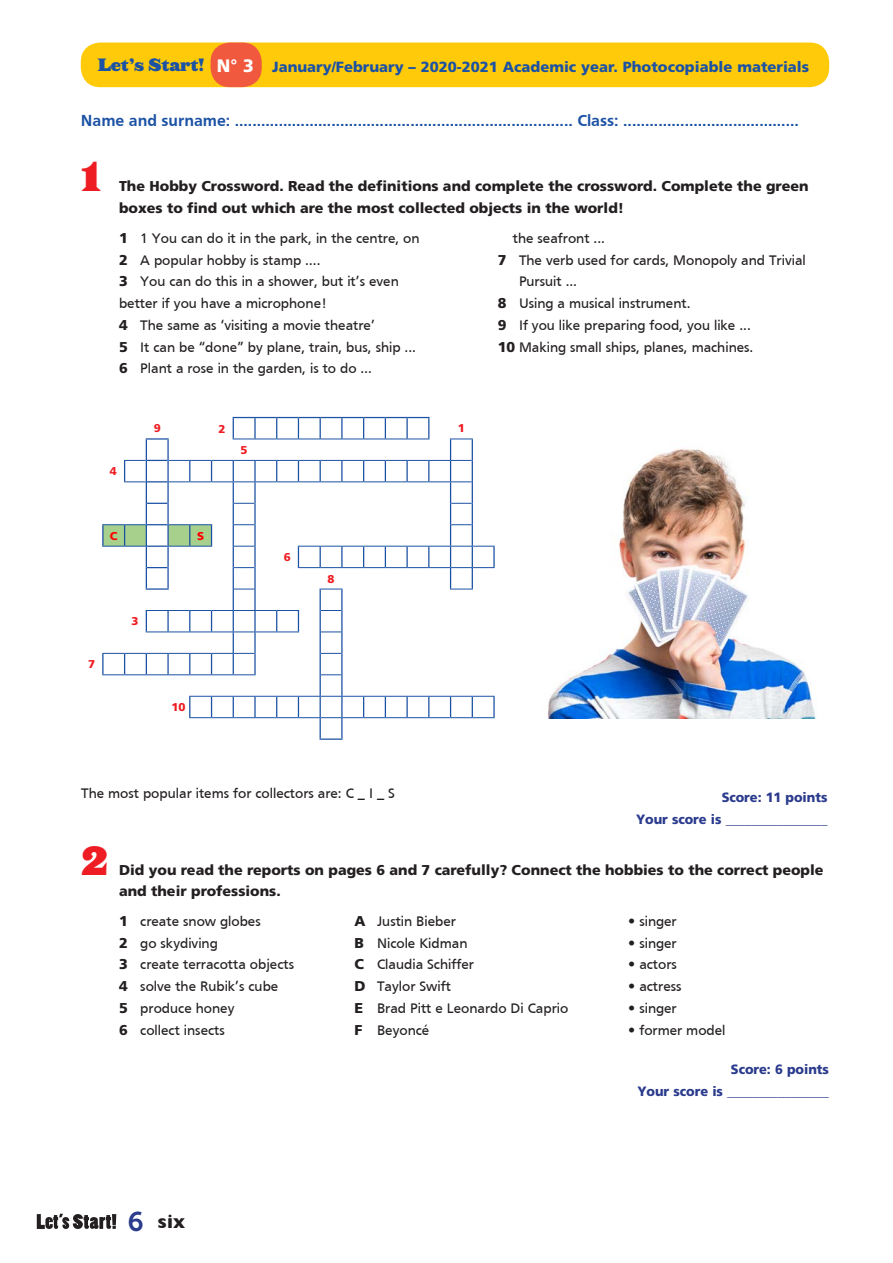
<style>
.page{position:relative;width:893px;height:1263px;background:#fff}
.page>*{position:absolute;margin:0;border:0;box-sizing:border-box;transform-origin:0 0}
.t1{font:37.5px "Saracen HTF Black";color:#ee1d23;scale:.95 1}
.t2{font:27px "Museo Sans 700";color:#2b3b8d}
.t3{font:700 19.5px "Gill Sans";color:#231f20}
.t4{font:700 16.5px "Frutiger";color:#1c52a4}
.t5{font:900 14.7px "Frutiger";color:#1c52a4}
.t6{font:14.25px/21.8px "Frutiger";color:#231f20}
.t7{font:900 14.25px/21.6px "Frutiger";color:#231f20}
.t8{font:900 13.5px/21.8px "Frutiger";letter-spacing:-.005em;color:#2b3b8d;text-align:right;scale:.95 1}
.t9{font:900 11.4px "Frutiger";color:#ee1d23}
.t10{font:900 11.4px "Frutiger";color:#f00}
.s1{font-family:"Saracen HTF Black";font-weight:400;font-size:16.5px}
.s2{font-size:18px;color:#fff}
.s3{font-weight:900}
</style>
<div class="page">
<svg style="left:37px;top:1214px;width:79px;height:15px"></svg>
<div style="left:81px;top:43px;width:748px;height:44px;background:#feca0a;border-radius:20px"></div>
<div style="left:211px;top:43px;width:51px;height:44px;background:#f0593e;border-radius:20px"></div>
<img style="left:548px;top:448px;width:268px;height:270px">
<hr style="left:320px;top:738px;width:23px;height:2px;background:#1c52a4">
<svg style="left:102px;top:417px;width:393px;height:321px"></svg>
<hr style="left:147px;top:545px;width:20px;height:2px;background:#1c52a4">
<p class="t5" style="left:98px;top:58px;width:713px"><span class="s1">Let’s Start!</span> <span class="s2">N° 3</span> January/February – 2020-2021 Academic year. Photocopiable materials</p>
<p class="t4" style="left:81px;top:111px;width:719px">Name and surname: ............................................................................. Class: ........................................</p>
<h1 class="t1" style="left:81px;top:151px;width:23px">1</h1>
<p class="t7" style="left:119px;top:175px;width:691px">The Hobby Crossword. Read the definitions and complete the crossword. Complete the green boxes to find out which are the most collected objects in the world!</p>
<p class="t6" style="left:119px;top:227px;width:302px"><span class="s3">1</span> 1 You can do it in the park, in the centre, on</p>
<p class="t6" style="left:513px;top:227px;width:94px">the seafront ...</p>
<p class="t6" style="left:119px;top:249px;width:298px"><span class="s3">2</span> A popular hobby is stamp ….<br><span class="s3">3</span> You can do this in a shower, but it’s even better if you have a microphone!<br><span class="s3">4</span> The same as ‘visiting a movie theatre’<br><span class="s3">5</span> It can be “done” by plane, train, bus, ship ...<br><span class="s3">6</span> Plant a rose in the garden, is to do …</p>
<p class="t6" style="left:498px;top:249px;width:310px"><span class="s3">7</span> The verb used for cards, Monopoly and Trivial</p>
<p class="t6" style="left:519px;top:271px;width:60px">Pursuit ...</p>
<p class="t6" style="left:498px;top:292px;width:194px"><span class="s3">8</span> Using a musical instrument.</p>
<p class="t6" style="left:498px;top:314px;width:255px"><span class="s3">9</span> If you like preparing food, you like ...</p>
<p class="t6" style="left:498px;top:336px;width:257px"><span class="s3">10</span> Making small ships, planes, machines.</p>
<p class="t9" style="left:110px;top:464px;width:9px">4</p>
<p class="t9" style="left:154px;top:421px;width:9px">9</p>
<p class="t9" style="left:219px;top:422px;width:9px">2</p>
<p class="t9" style="left:458px;top:421px;width:9px">1</p>
<p class="t9" style="left:241px;top:443px;width:9px">5</p>
<p class="t10" style="left:110px;top:529px;width:9px">C</p>
<p class="t10" style="left:197px;top:529px;width:9px">S</p>
<p class="t9" style="left:88px;top:657px;width:9px">7</p>
<p class="t9" style="left:132px;top:615px;width:9px">3</p>
<p class="t9" style="left:172px;top:700px;width:16px">10</p>
<p class="t9" style="left:284px;top:550px;width:9px">6</p>
<p class="t9" style="left:328px;top:572px;width:9px">8</p>
<p class="t6" style="left:81px;top:782px;width:315px">The most popular items for collectors are: C _ I _ S</p>
<p class="t8" style="left:636px;top:786px;width:203px">Score: 11 points<br>Your score is ________________</p>
<h1 class="t1" style="left:81px;top:835px;width:31px">2</h1>
<p class="t7" style="left:119px;top:859px;width:706px;line-height:21px">Did you read the reports on pages 6 and 7 carefully? Connect the hobbies to the correct people and their professions.</p>
<p class="t6" style="left:119px;top:910px;width:176px"><span class="s3">1</span> create snow globes<br><span class="s3">2</span> go skydiving<br><span class="s3">3</span> create terracotta objects<br><span class="s3">4</span> solve the Rubik’s cube<br><span class="s3">5</span> produce honey<br><span class="s3">6</span> collect insects</p>
<p class="t6" style="left:354px;top:910px;width:215px"><span class="s3">A</span> Justin Bieber<br><span class="s3">B</span> Nicole Kidman<br><span class="s3">C</span> Claudia Schiffer<br><span class="s3">D</span> Taylor Swift<br><span class="s3">E</span> Brad Pitt e Leonardo Di Caprio<br><span class="s3">F</span> Beyoncé</p>
<p class="t6" style="left:628px;top:910px;width:50px"><span class="s3">•</span> singer</p>
<p class="t6" style="left:628px;top:932px;width:50px"><span class="s3">•</span> singer</p>
<p class="t6" style="left:628px;top:953px;width:50px"><span class="s3">•</span> actors</p>
<p class="t6" style="left:628px;top:975px;width:55px"><span class="s3">•</span> actress</p>
<p class="t6" style="left:628px;top:997px;width:50px"><span class="s3">•</span> singer</p>
<p class="t6" style="left:628px;top:1019px;width:99px"><span class="s3">•</span> former model</p>
<p class="t8" style="left:637px;top:1058px;width:203px">Score: 6 points<br>Your score is ________________</p>
<h2 class="t2" style="left:127px;top:1207px;width:18px">6</h2>
<h3 class="t3" style="left:157px;top:1206px;width:29px">six</h3>
</div>
